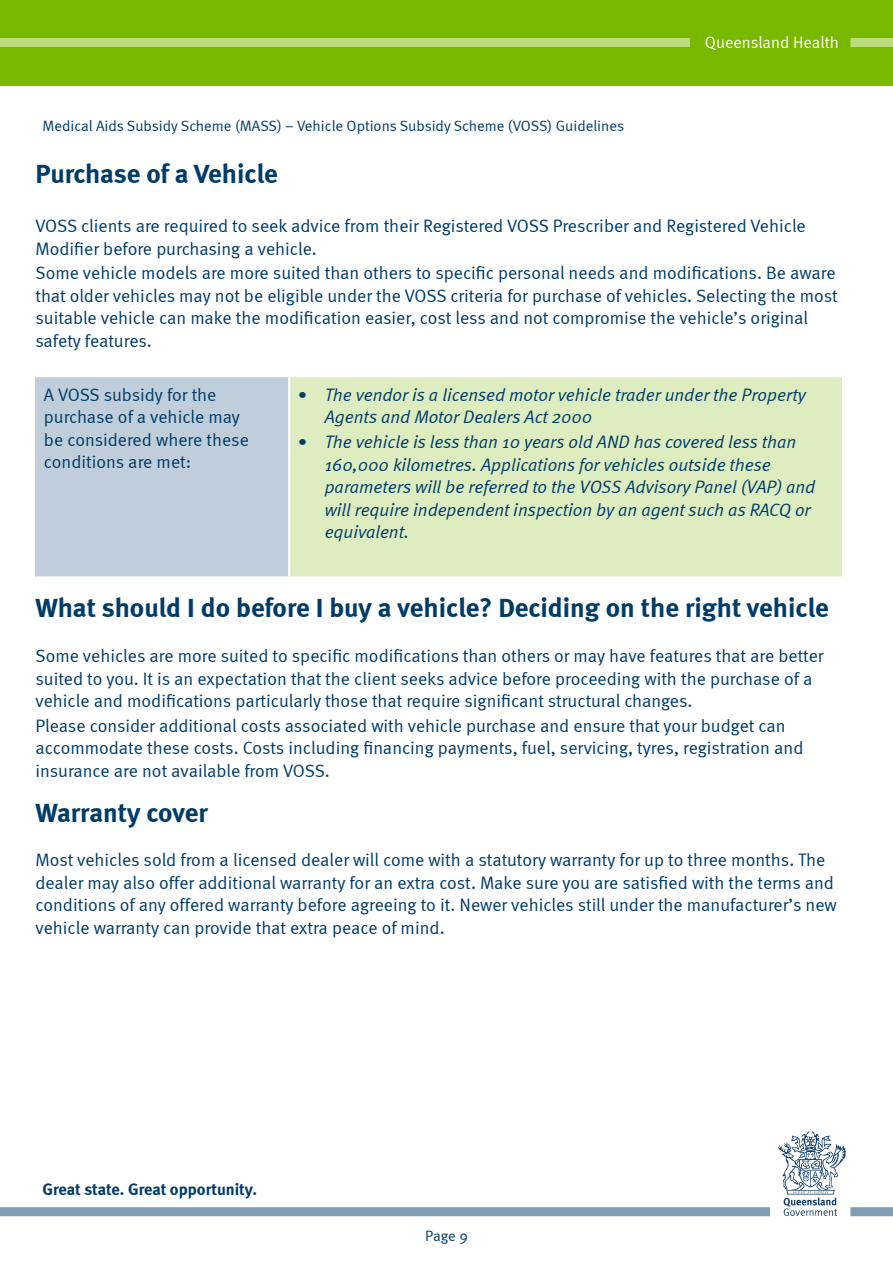
<style>
.page{position:relative;width:893px;height:1263px;background:#fff}
.page>*{position:absolute;margin:0;border:0;box-sizing:border-box;transform-origin:0 0}
.Body{font:700 27px "Meta";color:#003c69}
.Body-2{font:18px/22.5px "Meta Normal";color:#003c69}
.t1{font:italic 18px/22.5px "Meta Normal";color:#003c69}
.t2{font:700 16.5px "Meta";color:#003c69}
.t3{font:16.5px "Meta Normal";color:#fff}
.t4{font:15px "Meta Normal";color:#003c69}
</style>
<div class="page">
<div style="left:0;top:0;width:893px;height:85px;background:#7ab800"></div>
<div style="left:0;top:1207px;width:770px;height:9px;background:#809db4"></div>
<div style="left:850px;top:1207px;width:43px;height:9px;background:#809db4"></div>
<svg style="left:778px;top:1131px;width:68px;height:85px"></svg>
<div style="left:0;top:38px;width:690px;height:9px;background:#bcdc80"></div>
<div style="left:850px;top:38px;width:43px;height:9px;background:#bcdc80"></div>
<div style="left:35px;top:376px;width:254px;height:201px;background:#bfceda"></div>
<div style="left:289px;top:376px;width:553px;height:201px;background:#deedbf"></div>
<hr style="left:35px;top:375px;width:254px;height:2px;background:#fff">
<hr style="left:289px;top:375px;width:553px;height:2px;background:#fff">
<hr style="left:288px;top:377px;width:2px;height:199px;background:#fff">
<hr style="left:35px;top:576px;width:254px;height:3px;background:#fff">
<hr style="left:289px;top:576px;width:553px;height:3px;background:#fff">
<p class="t4" style="left:43px;top:117px;width:583px">Medical Aids Subsidy Scheme (MASS) – Vehicle Options Subsidy Scheme (VOSS) Guidelines</p>
<p class="t3" style="left:705px;top:33px;width:136px">Queensland Health</p>
<p class="Body" style="left:35px;top:157px;width:244px">Purchase of a Vehicle</p>
<p class="Body-2" style="left:35px;top:214px;width:772px">VOSS clients are required to seek advice from their Registered VOSS Prescriber and Registered Vehicle<br>Modifier before purchasing a vehicle.</p>
<p class="Body-2" style="left:35px;top:261px;width:804px">Some vehicle models are more suited than others to specific personal needs and modifications. Be aware that older vehicles may not be eligible under the VOSS criteria for purchase of vehicles. Selecting the most suitable vehicle can make the modification easier, cost less and not compromise the vehicle’s original safety features.</p>
<p class="Body-2" style="left:44px;top:383px;width:206px">A VOSS subsidy for the purchase of a vehicle may be considered where these conditions are met:</p>
<p class="t1" style="left:325px;top:383px;width:483px;text-indent:-27px">• The vendor is a licensed motor vehicle trader under the Property<br>Agents and Motor Dealers Act 2000</p>
<p class="t1" style="left:325px;top:430px;width:492px;text-indent:-27px">• The vehicle is less than 10 years old AND has covered less than 160,000 kilometres. Applications for vehicles outside these parameters will be referred to the VOSS Advisory Panel (VAP) and will require independent inspection by an agent such as RACQ or equivalent.</p>
<p class="Body" style="left:35px;top:592px;width:795px">What should I do before I buy a vehicle? Deciding on the right vehicle</p>
<p class="Body-2" style="left:35px;top:644px;width:790px">Some vehicles are more suited to specific modifications than others or may have features that are better suited to you. It is an expectation that the client seeks advice before proceeding with the purchase of a vehicle and modifications particularly those that require significant structural changes.</p>
<p class="Body-2" style="left:35px;top:714px;width:769px">Please consider additional costs associated with vehicle purchase and ensure that your budget can accommodate these costs. Costs including financing payments, fuel, servicing, tyres, registration and insurance are not available from VOSS.</p>
<p class="Body" style="left:35px;top:796px;width:174px">Warranty cover</p>
<p class="Body-2" style="left:35px;top:849px;width:803px">Most vehicles sold from a licensed dealer will come with a statutory warranty for up to three months. The dealer may also offer additional warranty for an extra cost. Make sure you are satisfied with the terms and conditions of any offered warranty before agreeing to it. Newer vehicles still under the manufacturer’s new vehicle warranty can provide that extra peace of mind.</p>
<p class="t2" style="left:43px;top:1179px;width:216px">Great state. Great opportunity.</p>
<p class="t4" style="left:425px;top:1227px;width:44px">Page 9</p>
</div>
